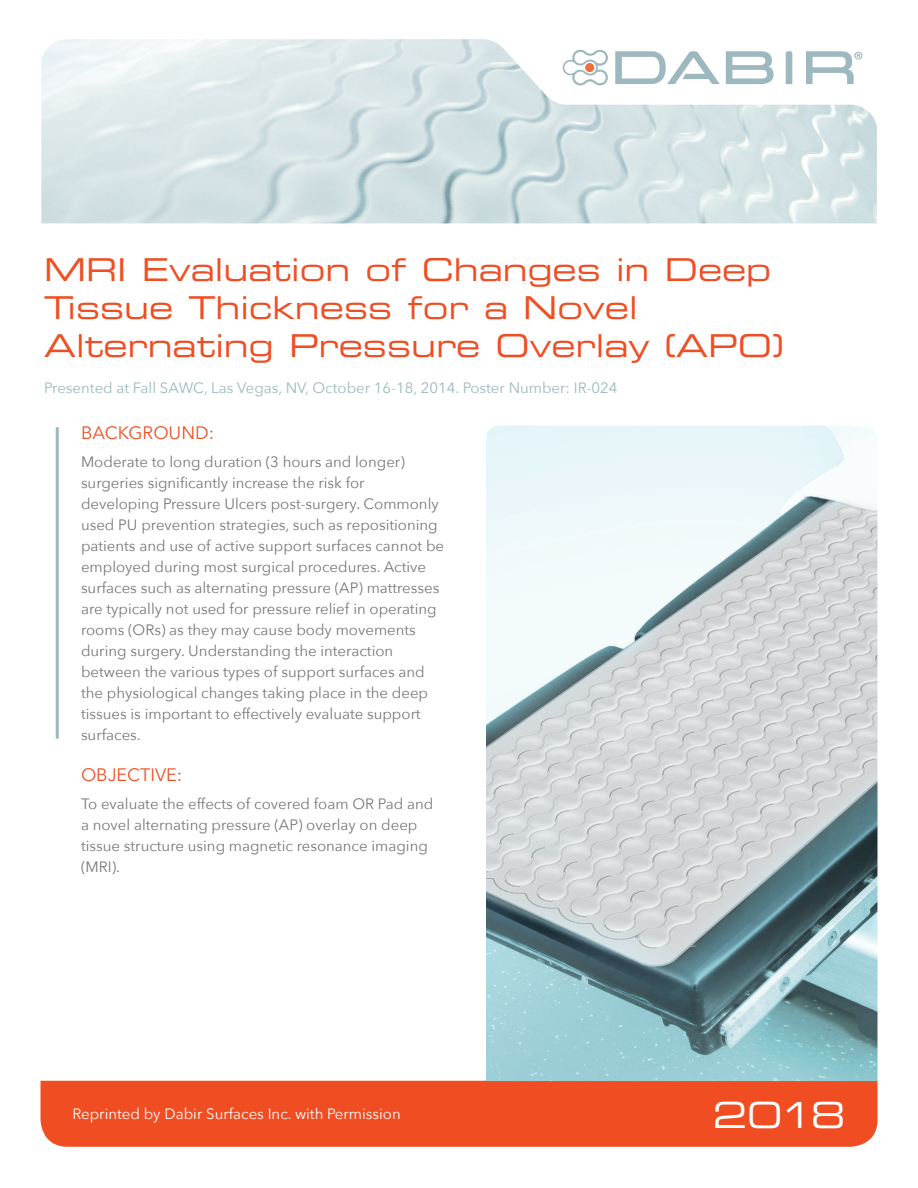
<style>
.page{position:relative;width:918px;height:1188px;background:#fff}
.page>*{position:absolute;margin:0;border:0;box-sizing:border-box;transform-origin:0 0}
.t1{font:36px "Eurostile Extended Two";color:#fff}
.t2{font:31.5px/37.8px "Eurostile Extended Two";color:#f04d22}
.t3{font:18px "Avenir Next";color:#f04d22}
.t4{font:15px/21px "Avenir Next";color:#76787b}
.t5{font:15px "Avenir Next";color:#9db9bf}
.t6{font:15px "Avenir Next";color:#fff}
</style>
<div class="page">
<div style="left:40px;top:1081px;width:838px;height:66px;background:#f04d22"></div>
<img style="left:41px;top:39px;width:836px;height:184px">
<svg style="left:563px;top:50px;width:45px;height:36px"></svg>
<div style="left:585px;top:63px;width:9px;height:9px;background:#f26f39;border-radius:50%"></div>
<svg style="left:786px;top:51px;width:6px;height:33px"></svg>
<svg style="left:615px;top:51px;width:105px;height:33px"></svg>
<svg style="left:726px;top:51px;width:48px;height:33px"></svg>
<svg style="left:806px;top:51px;width:56px;height:33px"></svg>
<hr style="left:56px;top:427px;width:3px;height:312px;background:#9db9bf">
<img style="left:486px;top:426px;width:392px;height:655px">
<p class="t2" style="left:44px;top:250px;width:741px">MRI Evaluation of Changes in Deep<br>Tissue Thickness for a Novel<br>Alternating Pressure Overlay (APO)</p>
<p class="t5" style="left:44px;top:375px;width:575px">Presented at Fall SAWC, Las Vegas, NV, October 16-18, 2014. Poster Number: IR-024</p>
<p class="t3" style="left:81px;top:418px;width:135px">BACKGROUND:</p>
<p class="t4" style="left:81px;top:451px;width:365px">Moderate to long duration (3 hours and longer) surgeries significantly increase the risk for developing Pressure Ulcers post-surgery. Commonly used PU prevention strategies, such as repositioning patients and use of active support surfaces cannot be employed during most surgical procedures. Active surfaces such as alternating pressure (AP) mattresses are typically not used for pressure relief in operating rooms (ORs) as they may cause body movements during surgery. Understanding the interaction between the various types of support surfaces and the physiological changes taking place in the deep tissues is important to effectively evaluate support surfaces.</p>
<p class="t3" style="left:81px;top:760px;width:103px">OBJECTIVE:</p>
<p class="t4" style="left:81px;top:793px;width:354px">To evaluate the effects of covered foam OR Pad and a novel alternating pressure (AP) overlay on deep tissue structure using magnetic resonance imaging (MRI).</p>
<p class="t6" style="left:72px;top:1101px;width:330px">Reprinted by Dabir Surfaces Inc. with Permission</p>
<p class="t1" style="left:713px;top:1090px;width:134px">2018</p>
</div>
